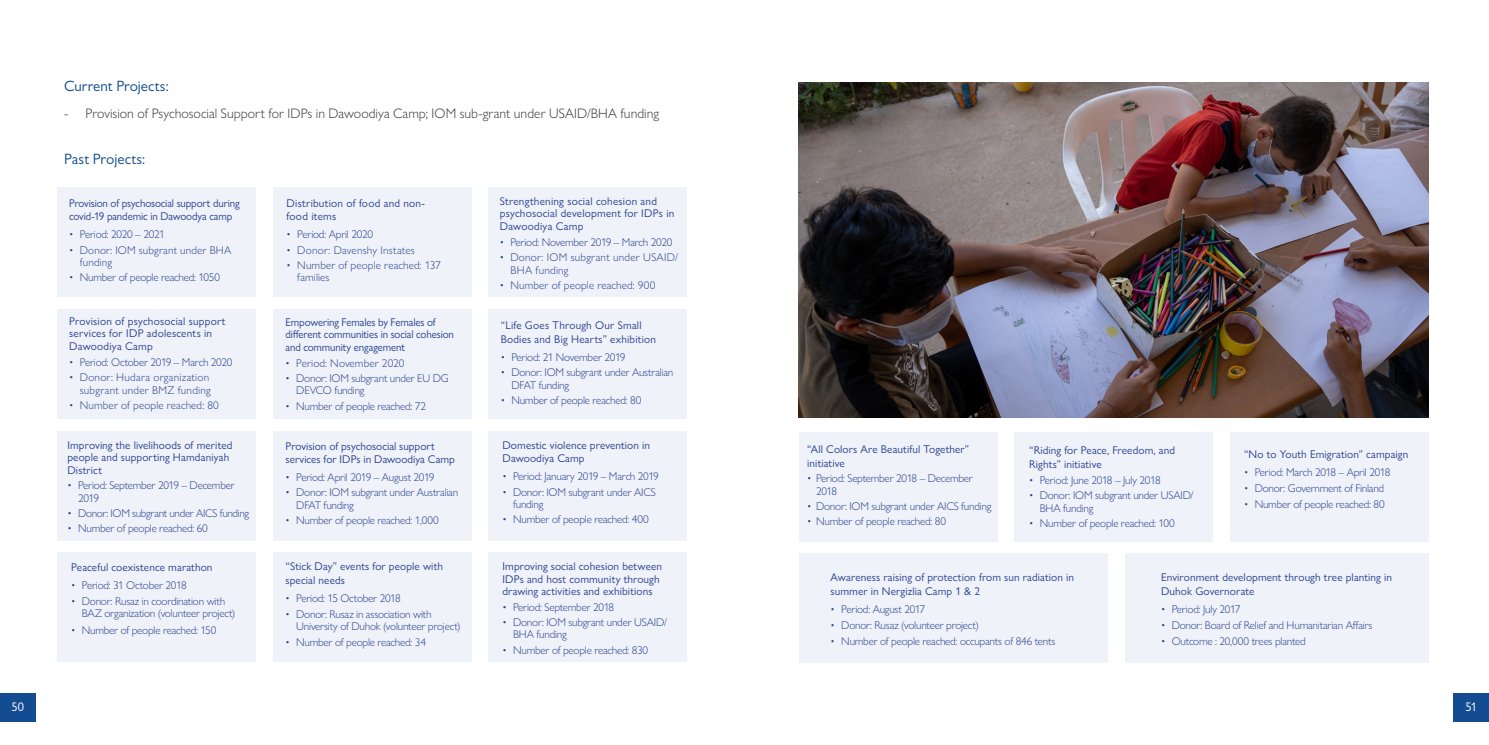
<style>
.page{position:relative;width:1489px;height:745px;background:#fff}
.page>*{position:absolute;margin:0;border:0;box-sizing:border-box;transform-origin:0 0}
.Texte{font:15px "Gill Sans MT Pro";letter-spacing:.005em;color:#0f4b8b}
.t1{font:300 13.75px "Gill Sans Nova";color:#323232}
.t2{font:12.5px "Gill Sans Nova";color:#fff}
.t3{font:300 11.25px/12.5px "Gill Sans Nova";letter-spacing:-.02em;color:#253f8e}
.t4{font:11.25px/13.8px "Gill Sans Nova";letter-spacing:.01em;color:#253f8e}
.t5{font:11.25px/12.5px "Gill Sans Nova";letter-spacing:-.01em;color:#253f8e}
.t6{font:300 11.25px/12.5px "Gill Sans Nova";letter-spacing:.01em;color:#253f8e}
.t7{font:300 11.25px/12.5px "Gill Sans Nova";letter-spacing:.02em;color:#253f8e}
</style>
<div class="page">
<div style="left:0;top:693px;width:35px;height:28px;background:#144c91"></div>
<div style="left:1453px;top:693px;width:35px;height:28px;background:#144c91"></div>
<img style="left:798px;top:83px;width:630px;height:334px">
<div style="left:57px;top:187px;width:199px;height:110px;background:#f0f2f9"></div>
<div style="left:57px;top:430px;width:199px;height:110px;background:#f0f2f9"></div>
<div style="left:798px;top:431px;width:199px;height:110px;background:#f0f2f9"></div>
<div style="left:57px;top:308px;width:199px;height:110px;background:#f0f2f9"></div>
<div style="left:57px;top:552px;width:199px;height:110px;background:#f0f2f9"></div>
<div style="left:798px;top:553px;width:309px;height:109px;background:#f0f2f9"></div>
<div style="left:1125px;top:553px;width:303px;height:109px;background:#f0f2f9"></div>
<div style="left:273px;top:187px;width:198px;height:110px;background:#f0f2f9"></div>
<div style="left:273px;top:430px;width:198px;height:110px;background:#f0f2f9"></div>
<div style="left:1014px;top:431px;width:198px;height:110px;background:#f0f2f9"></div>
<div style="left:273px;top:308px;width:198px;height:110px;background:#f0f2f9"></div>
<div style="left:273px;top:552px;width:198px;height:110px;background:#f0f2f9"></div>
<div style="left:488px;top:187px;width:199px;height:110px;background:#f0f2f9"></div>
<div style="left:488px;top:430px;width:199px;height:110px;background:#f0f2f9"></div>
<div style="left:1230px;top:431px;width:198px;height:110px;background:#f0f2f9"></div>
<div style="left:488px;top:308px;width:199px;height:110px;background:#f0f2f9"></div>
<div style="left:488px;top:552px;width:199px;height:110px;background:#f0f2f9"></div>
<p class="Texte" style="left:64px;top:76px;width:106px">Current Projects:</p>
<p class="t1" style="left:64px;top:104px;width:596px">- Provision of Psychosocial Support for IDPs in Dawoodiya Camp; IOM sub-grant under USAID/BHA funding</p>
<p class="Texte" style="left:64px;top:150px;width:83px">Past Projects:</p>
<p class="t4" style="left:287px;top:196px;width:140px">Distribution of food and non&shy;food items</p>
<p class="t3" style="left:287px;top:228px;width:88px">• Period: April 2020</p>
<p class="t7" style="left:287px;top:243px;width:130px">• Donor: Davenshy Instates</p>
<p class="t6" style="left:297px;top:258px;width:145px;text-indent:-11px">• Number of people reached: 137 families</p>
<p class="t4" style="left:500px;top:194px;width:176px;line-height:12.5px">Strengthening social cohesion and psychosocial development for IDPs in<br>Dawoodiya Camp</p>
<p class="t3" style="left:500px;top:236px;width:174px">• Period: November 2019 – March 2020</p>
<p class="t7" style="left:510px;top:251px;width:169px;text-indent:-11px">• Donor: IOM subgrant under USAID/<br>BHA funding</p>
<p class="t6" style="left:500px;top:279px;width:157px">• Number of people reached: 900</p>
<p class="t5" style="left:69px;top:196px;width:172px;line-height:13.8px">Provision of psychosocial support during covid-19 pandemic in Dawoodya camp</p>
<p class="t3" style="left:69px;top:228px;width:97px">• Period: 2020 – 2021</p>
<p class="t6" style="left:80px;top:243px;width:153px;text-indent:-11px">• Donor: IOM subgrant under BHA funding</p>
<p class="t3" style="left:69px;top:271px;width:152px">• Number of people reached: 1050</p>
<p class="t4" style="left:69px;top:314px;width:158px;line-height:12.5px">Provision of psychosocial support services for IDP adolescents in<br>Dawoodiya Camp</p>
<p class="t3" style="left:69px;top:355px;width:165px">• Period: October 2019 – March 2020</p>
<p class="t7" style="left:69px;top:370px;width:143px;text-align:right">• Donor: Hudara organization subgrant under BMZ funding</p>
<p class="t6" style="left:69px;top:398px;width:151px">• Number of people reached: 80</p>
<p class="t4" style="left:67px;top:438px;width:167px;line-height:12.5px">Improving the livelihoods of merited people and supporting Hamdaniyah<br>District</p>
<p class="t3" style="left:78px;top:478px;width:158px;text-indent:-11px">• Period: September 2019 – December<br>2019</p>
<p class="t3" style="left:67px;top:506px;width:183px">• Donor: IOM subgrant under AICS funding</p>
<p class="t3" style="left:67px;top:521px;width:142px">• Number of people reached: 60</p>
<p class="t4" style="left:71px;top:560px;width:143px">Peaceful coexistence marathon</p>
<p class="t3" style="left:71px;top:578px;width:117px">• Period: 31 October 2018</p>
<p class="t3" style="left:82px;top:594px;width:155px;text-indent:-11px">• Donor: Rusaz in coordination with<br>BAZ organization (volunteer project)</p>
<p class="t3" style="left:71px;top:623px;width:147px">• Number of people reached: 150</p>
<p class="t5" style="left:285px;top:315px;width:170px">Empowering Females by Females of different communities in social cohesion and community engagement</p>
<p class="t6" style="left:285px;top:356px;width:120px">• Period: November 2020</p>
<p class="t3" style="left:296px;top:371px;width:154px;text-indent:-11px">• Donor: IOM subgrant under EU DG<br>DEVCO funding</p>
<p class="t3" style="left:285px;top:399px;width:142px">• Number of people reached: 72</p>
<p class="t4" style="left:285px;top:438px;width:171px">Provision of psychosocial support services for IDPs in Dawoodiya Camp</p>
<p class="t3" style="left:285px;top:470px;width:150px">• Period: April 2019 – August 2019</p>
<p class="t3" style="left:296px;top:486px;width:163px;text-indent:-11px">• Donor: IOM subgrant under Australian<br>DFAT funding</p>
<p class="t3" style="left:285px;top:514px;width:155px">• Number of people reached: 1,000</p>
<p class="t4" style="left:285px;top:559px;width:159px">“Stick Day” events for people with special needs</p>
<p class="t3" style="left:285px;top:591px;width:117px">• Period: 15 October 2018</p>
<p class="t3" style="left:296px;top:607px;width:166px;text-indent:-11px">• Donor: Rusaz in association with<br>University of Duhok (volunteer project)</p>
<p class="t3" style="left:285px;top:635px;width:142px">• Number of people reached: 34</p>
<p class="t4" style="left:500px;top:318px;width:157px">“Life Goes Through Our Small<br>Bodies and Big Hearts” exhibition</p>
<p class="t3" style="left:500px;top:350px;width:126px">• Period: 21 November 2019</p>
<p class="t3" style="left:511px;top:365px;width:163px;text-indent:-11px">• Donor: IOM subgrant under Australian<br>DFAT funding</p>
<p class="t3" style="left:500px;top:393px;width:142px">• Number of people reached: 80</p>
<p class="t4" style="left:502px;top:437px;width:149px">Domestic violence prevention in<br>Dawoodiya Camp</p>
<p class="t3" style="left:502px;top:469px;width:158px">• Period: January 2019 – March 2019</p>
<p class="t3" style="left:513px;top:485px;width:144px;text-indent:-11px">• Donor: IOM subgrant under AICS funding</p>
<p class="t3" style="left:502px;top:513px;width:148px">• Number of people reached: 400</p>
<p class="t4" style="left:502px;top:559px;width:161px;line-height:12.5px">Improving social cohesion between<br>IDPs and host community through drawing activities and exhibitions</p>
<p class="t3" style="left:502px;top:600px;width:113px">• Period: September 2018</p>
<p class="t3" style="left:513px;top:615px;width:155px;text-indent:-11px">• Donor: IOM subgrant under USAID/<br>BHA funding</p>
<p class="t3" style="left:502px;top:643px;width:147px">• Number of people reached: 830</p>
<p class="t4" style="left:807px;top:442px;width:163px">“All Colors Are Beautiful Together” initiative</p>
<p class="t3" style="left:816px;top:471px;width:158px;text-indent:-9px">• Period: September 2018 – December<br>2018</p>
<p class="t3" style="left:807px;top:499px;width:186px">• Donor: IOM subgrant under AICS funding</p>
<p class="t3" style="left:807px;top:515px;width:140px">• Number of people reached: 80</p>
<p class="t4" style="left:1029px;top:443px;width:147px">“Riding for Peace, Freedom, and<br>Rights” initiative</p>
<p class="t3" style="left:1029px;top:473px;width:133px">• Period: June 2018 – July 2018</p>
<p class="t3" style="left:1039px;top:488px;width:155px;text-indent:-11px">• Donor: IOM subgrant under USAID/<br>BHA funding</p>
<p class="t3" style="left:1029px;top:516px;width:147px">• Number of people reached: 100</p>
<p class="t4" style="left:1243px;top:447px;width:166px">“No to Youth Emigration” campaign</p>
<p class="t3" style="left:1243px;top:465px;width:148px">• Period: March 2018 – April 2018</p>
<p class="t3" style="left:1243px;top:482px;width:142px">• Donor: Government of Finland</p>
<p class="t3" style="left:1243px;top:498px;width:142px">• Number of people reached: 80</p>
<p class="t4" style="left:830px;top:570px;width:245px">Awareness raising of protection from sun radiation in summer in Nergizlia Camp 1 &amp; 2</p>
<p class="t3" style="left:830px;top:602px;width:96px">• Period: August 2017</p>
<p class="t3" style="left:830px;top:618px;width:150px">• Donor: Rusaz (volunteer project)</p>
<p class="t3" style="left:830px;top:634px;width:226px">• Number of people reached: occupants of 846 tents</p>
<p class="t4" style="left:1160px;top:570px;width:232px">Environment development through tree planting in<br>Duhok Governorate</p>
<p class="t3" style="left:1160px;top:602px;width:81px">• Period: July 2017</p>
<p class="t3" style="left:1160px;top:618px;width:213px">• Donor: Board of Relief and Humanitarian Affairs</p>
<p class="t3" style="left:1160px;top:634px;width:146px">• Outcome : 20,000 trees planted</p>
<p class="t2" style="left:11px;top:699px;width:14px">50</p>
<p class="t2" style="left:1465px;top:699px;width:13px">51</p>
</div>
